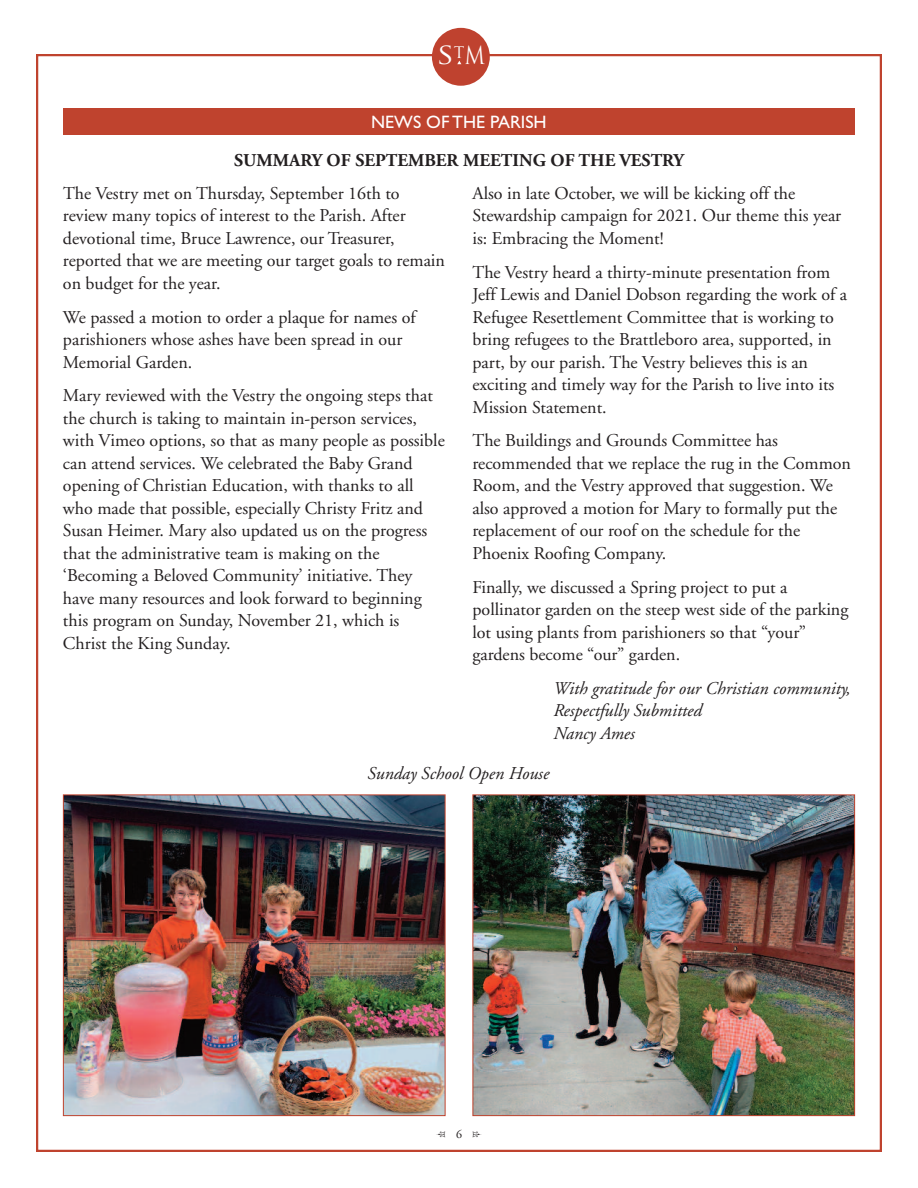
<style>
.page{position:relative;width:918px;height:1188px;background:#fff}
.page>*{position:absolute;margin:0;border:0;box-sizing:border-box;transform-origin:0 0}
.t1{font:24.3px "Trajan Pro";color:#fff;scale:1.25 1}
.t2{font:18px/22.5px "Adobe Garamond";color:#231f20}
.t3{font:italic 18px/22.5px "Adobe Garamond";color:#231f20}
.t4{font:700 18px "Adobe Garamond";color:#231f20}
.t5{font:18px "Gill Sans";color:#fff}
.t6{font:12px "Adobe Garamond";color:#231f20}
</style>
<div class="page">
<div style="left:432px;top:28px;width:58px;height:58px;background:#bf422f;border-radius:50%"></div>
<div style="left:63px;top:108px;width:792px;height:27px;background:#bf432e"></div>
<img style="left:65px;top:796px;width:379px;height:318px">
<div style="left:63px;top:794px;width:383px;height:322px;border:1px solid #bf432e"></div>
<img style="left:474px;top:796px;width:379px;height:318px">
<div style="left:472px;top:794px;width:383px;height:322px;border:1px solid #bf432e"></div>
<h1 class="t1" style="left:436px;top:46px;width:40px">S<sup>T</sup>M</h1>
<p class="t5" style="left:371px;top:111px;width:177px">NEWS OF THE PARISH</p>
<p class="t4" style="left:234px;top:153px;width:451px">SUMMARY OF SEPTEMBER MEETING OF THE VESTRY</p>
<p class="t2" style="left:63px;top:184px;width:384px">The Vestry met on Thursday, September 16th to review many topics of interest to the Parish. After devotional time, Bruce Lawrence, our Treasurer, reported that we are meeting our target goals to remain on budget for the year.</p>
<p class="t2" style="left:63px;top:307px;width:354px">We passed a motion to order a plaque for names of parishioners whose ashes have been spread in our<br>Memorial Garden.</p>
<p class="t2" style="left:63px;top:386px;width:383px">Mary reviewed with the Vestry the ongoing steps that the church is taking to maintain in-person services, with Vimeo options, so that as many people as possible can attend services. We celebrated the Baby Grand opening of Christian Education, with thanks to all who made that possible, especially Christy Fritz and Susan Heimer. Mary also updated us on the progress that the administrative team is making on the ‘Becoming a Beloved Community’ initiative. They have many resources and look forward to beginning this program on Sunday, November 21, which is Christ the King Sunday.</p>
<p class="t2" style="left:472px;top:184px;width:370px">Also in late October, we will be kicking off the<br>Stewardship campaign for 2021. Our theme this year is: Embracing the Moment!</p>
<p class="t2" style="left:472px;top:262px;width:376px">The Vestry heard a thirty-minute presentation from Jeff Lewis and Daniel Dobson regarding the work of a Refugee Resettlement Committee that is working to bring refugees to the Brattleboro area, supported, in part, by our parish. The Vestry believes this is an exciting and timely way for the Parish to live into its Mission Statement.</p>
<p class="t2" style="left:472px;top:431px;width:380px">The Buildings and Grounds Committee has recommended that we replace the rug in the Common Room, and the Vestry approved that suggestion. We also approved a motion for Mary to formally put the replacement of our roof on the schedule for the Phoenix Roofing Company.</p>
<p class="t2" style="left:472px;top:577px;width:377px">Finally, we discussed a Spring project to put a pollinator garden on the steep west side of the parking lot using plants from parishioners so that “your” gardens become “our” garden.</p>
<p class="t3" style="left:553px;top:679px;width:299px">With gratitude for our Christian community,<br>Respectfully Submitted<br>Nancy Ames</p>
<p class="t3" style="left:368px;top:764px;width:183px">Sunday School Open House</p>
<p class="t6" style="left:456px;top:1129px;width:7px">6</p>
</div>
